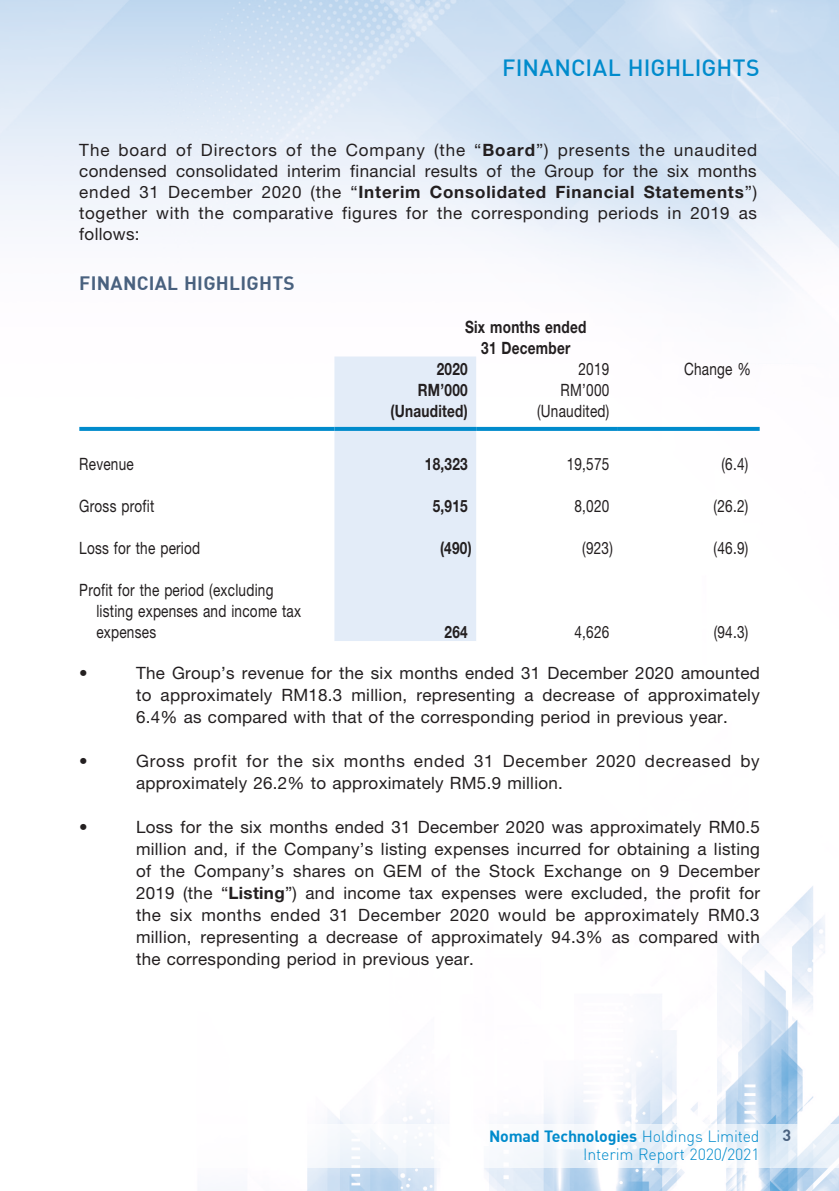
<style>
.page{position:relative;width:839px;height:1191px;background:#fff}
.page>*{position:absolute;margin:0;border:0;box-sizing:border-box;transform-origin:0 0}
.t1{font:500 23px "DIN";letter-spacing:.005em;color:#008bcc}
.t2{font:700 19px "DIN";letter-spacing:.015em;color:#49617f}
.t3{font:17px/22px "Helvetica Neue LT Std";letter-spacing:.015em;color:#231f20;text-align:justify}
.t4{font:17px/21px "Helvetica Neue LT Std";letter-spacing:.015em;color:#231f20;scale:.8 1}
.t5{font:17px/22px "Helvetica Neue LT Std";letter-spacing:.045em;color:#231f20}
.t6{font:700 17px "Helvetica Neue LT Std";letter-spacing:.015em;color:#231f20;scale:.8 1}
.t7{font:700 16px "DIN";letter-spacing:-.01em;color:#008bcc}
.t8{font:300 16px "DIN";letter-spacing:-.01em;color:#008bcc}
.t9{font:700 16px "DIN";color:#49617f}
.s1{font-weight:700}
.s2{font-weight:300}
</style>
<div class="page">
<img style="left:0;top:0;width:839px;height:1190px">
<svg style="left:0;top:1123px;width:839px;height:44px"></svg>
<div style="left:334px;top:356px;width:142px;height:285px;background:#e3ecf8"></div>
<svg style="left:79px;top:427px;width:255px;height:4px"></svg>
<svg style="left:334px;top:427px;width:142px;height:4px"></svg>
<svg style="left:476px;top:427px;width:142px;height:4px"></svg>
<svg style="left:618px;top:427px;width:142px;height:4px"></svg>
<h1 class="t1" style="left:502px;top:53px;width:259px">FINANCIAL HIGHLIGHTS</h1>
<p class="t3" style="left:79px;top:139px;width:679px;line-height:21px">The board of Directors of the Company (the “<span class="s1">Board</span>”) presents the unaudited condensed consolidated interim financial results of the Group for the six months ended 31 December 2020 (the “<span class="s1">Interim Consolidated Financial Statements</span>”) together with the comparative figures for the corresponding periods in 2019 as follows:</p>
<p class="t2" style="left:79px;top:270px;width:217px">FINANCIAL HIGHLIGHTS</p>
<p class="t6" style="left:465px;top:316px;width:153px">Six months ended</p>
<p class="t6" style="left:481px;top:337px;width:113px">31 December</p>
<p class="t6" style="left:437px;top:358px;width:40px">2020</p>
<p class="t4" style="left:578px;top:358px;width:40px">2019</p>
<p class="t4" style="left:684px;top:358px;width:85px">Change %</p>
<p class="t6" style="left:418px;top:379px;width:64px">RM’000</p>
<p class="t4" style="left:561px;top:379px;width:62px">RM’000</p>
<p class="t6" style="left:391px;top:400px;width:98px">(Unaudited)</p>
<p class="t4" style="left:537px;top:400px;width:92px">(Unaudited)</p>
<p class="t4" style="left:79px;top:453px;width:70px">Revenue</p>
<p class="t6" style="left:425px;top:453px;width:55px">18,323</p>
<p class="t4" style="left:567px;top:453px;width:55px">19,575</p>
<p class="t4" style="left:721px;top:453px;width:35px">(6.4)</p>
<p class="t4" style="left:79px;top:495px;width:95px">Gross profit</p>
<p class="t6" style="left:433px;top:495px;width:45px">5,915</p>
<p class="t4" style="left:574px;top:495px;width:45px">8,020</p>
<p class="t4" style="left:714px;top:495px;width:45px">(26.2)</p>
<p class="t4" style="left:79px;top:537px;width:153px">Loss for the period</p>
<p class="t6" style="left:440px;top:537px;width:41px">(490)</p>
<p class="t4" style="left:582px;top:537px;width:40px">(923)</p>
<p class="t4" style="left:714px;top:537px;width:45px">(46.9)</p>
<p class="t4" style="left:96px;top:579px;width:258px;text-indent:-17px">Profit for the period (excluding listing expenses and income tax expenses</p>
<p class="t6" style="left:445px;top:621px;width:30px">264</p>
<p class="t4" style="left:574px;top:621px;width:45px">4,626</p>
<p class="t4" style="left:714px;top:621px;width:45px">(94.3)</p>
<p class="t3" style="left:79px;top:662px;width:10px">•</p>
<p class="t3" style="left:136px;top:662px;width:625px">The Group’s revenue for the six months ended 31 December 2020 amounted to approximately RM18.3 million, representing a decrease of approximately 6.4% as compared with that of the corresponding period in previous year.</p>
<p class="t3" style="left:79px;top:750px;width:10px">•</p>
<p class="t5" style="left:136px;top:750px;width:625px">Gross profit for the six months ended 31 December 2020 decreased by approximately 26.2% to approximately RM5.9 million.</p>
<p class="t3" style="left:79px;top:816px;width:10px">•</p>
<p class="t3" style="left:136px;top:816px;width:626px">Loss for the six months ended 31 December 2020 was approximately RM0.5 million and, if the Company’s listing expenses incurred for obtaining a listing of the Company’s shares on GEM of the Stock Exchange on 9 December 2019 (the “<span class="s1">Listing</span>”) and income tax expenses were excluded, the profit for the six months ended 31 December 2020 would be approximately RM0.3 million, representing a decrease of approximately 94.3% as compared with the corresponding period in previous year.</p>
<p class="t7" style="left:489px;top:1126px;width:272px">Nomad Technologies <span class="s2">Holdings Limited</span></p>
<p class="t9" style="left:782px;top:1125px;width:10px">3</p>
<p class="t8" style="left:583px;top:1144px;width:178px">Interim Report 2020/2021</p>
</div>
